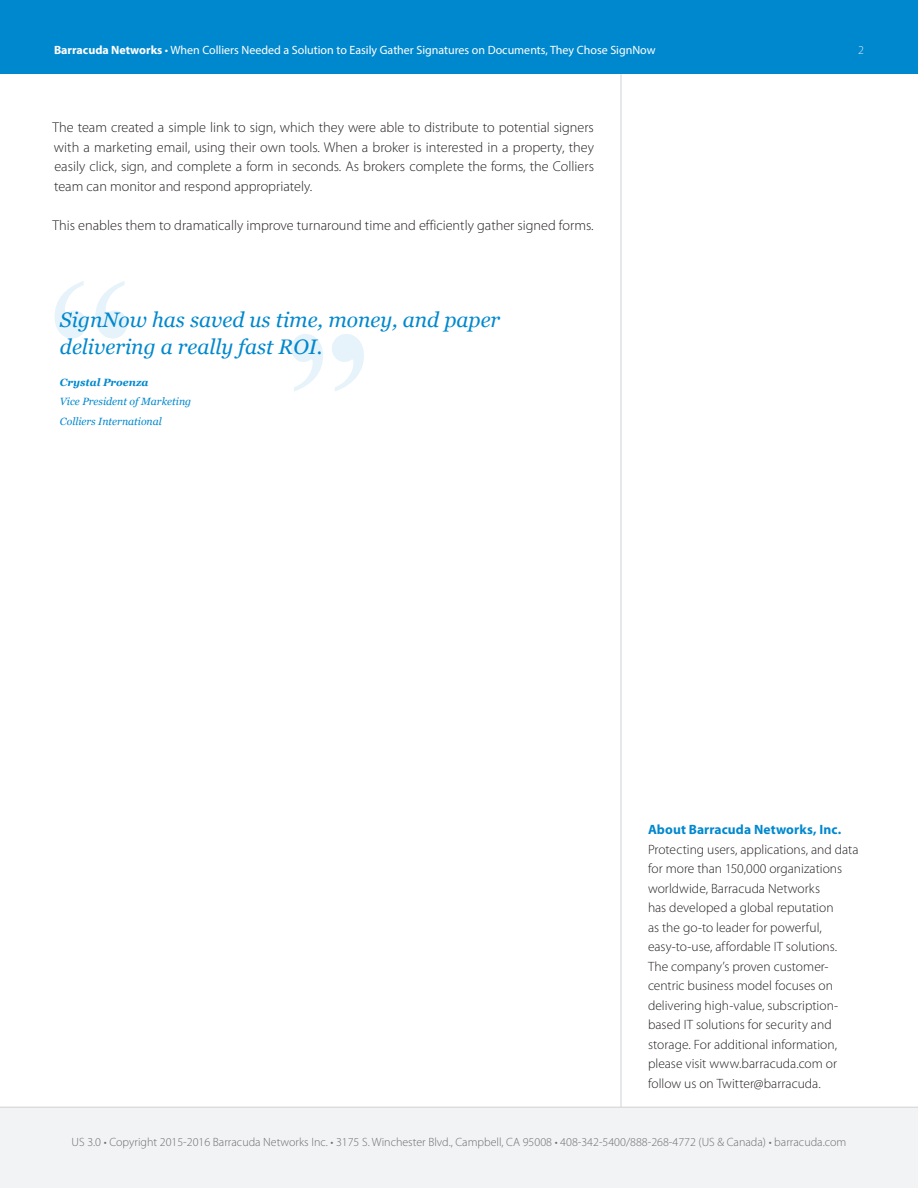
<style>
.page{position:relative;width:918px;height:1188px;background:#fff}
.page>*{position:absolute;margin:0;border:0;box-sizing:border-box;transform-origin:0 0}
.quote{font:italic 21px/27px "Georgia";color:#0088ce}
.body_text{font:300 14.25px/19.5px "Myriad Pro";color:#231f20;text-align:justify}
.t1{font:300 13.5px/19.5px "Myriad Pro";color:#231f20}
.t2{font:700 13.5px "Myriad Pro";letter-spacing:.01em;color:#0088ce}
.t3{font:300 12px "Myriad Pro";color:#6c6d70}
.blue_bar_title{font:12px "Myriad Pro";color:#fff}
.page_number{font:300 12px "Myriad Pro";color:#e1edf8}
.quote-source_positio{font:italic 10.5px "Georgia";color:#0088ce}
.quote-2{font:italic 700 10.5px "Georgia";color:#0088ce}
.s1{font-weight:700}
</style>
<div class="page">
<hr style="left:621px;top:0;width:1px;height:1188px;background:#d1d2d4">
<div style="left:0;top:0;width:918px;height:74px;background:#0088ce"></div>
<div style="left:0;top:1107px;width:918px;height:81px;background:#f2f3f4"></div>
<svg style="left:291px;top:334px;width:73px;height:57px"></svg>
<svg style="left:54px;top:281px;width:73px;height:58px"></svg>
<p class="blue_bar_title" style="left:54px;top:43px;width:603px"><span class="s1">Barracuda Networks</span> • When Colliers Needed a Solution to Easily Gather Signatures on Documents, They Chose SignNow</p>
<p class="body_text" style="left:53px;top:117px;width:543px">The team created a simple link to sign, which they were able to distribute to potential signers with a marketing email, using their own tools. When a broker is interested in a property, they easily click, sign, and complete a form in seconds. As brokers complete the forms, the Colliers team can monitor and respond appropriately.</p>
<p class="body_text" style="left:53px;top:215px;width:543px">This enables them to dramatically improve turnaround time and efficiently gather signed forms.</p>
<p class="quote" style="left:60px;top:305px;width:442px">SignNow has saved us time, money, and paper delivering a really fast ROI.</p>
<p class="quote-2" style="left:60px;top:374px;width:90px">Crystal Proenza</p>
<p class="quote-source_positio" style="left:60px;top:394px;width:133px">Vice President of Marketing</p>
<p class="quote-source_positio" style="left:60px;top:413px;width:103px">Colliers International</p>
<p class="page_number" style="left:858px;top:43px;width:7px">2</p>
<p class="t2" style="left:648px;top:821px;width:195px">About Barracuda Networks, Inc.</p>
<p class="t1" style="left:648px;top:839px;width:212px">Protecting users, applications, and data for more than 150,000 organizations worldwide, Barracuda Networks<br>has developed a global reputation<br>as the go-to leader for powerful, easy-to-use, affordable IT solutions.<br>The company’s proven customer&shy;centric business model focuses on delivering high-value, subscription&shy;based IT solutions for security and storage. For additional information, please visit www.barracuda.com or follow us on Twitter@barracuda.</p>
<p class="t3" style="left:72px;top:1135px;width:776px">US 3.0 • Copyright 2015-2016 Barracuda Networks Inc. • 3175 S. Winchester Blvd., Campbell, CA 95008 • 408-342-5400/888-268-4772 (US &amp; Canada) • barracuda.com</p>
</div>
